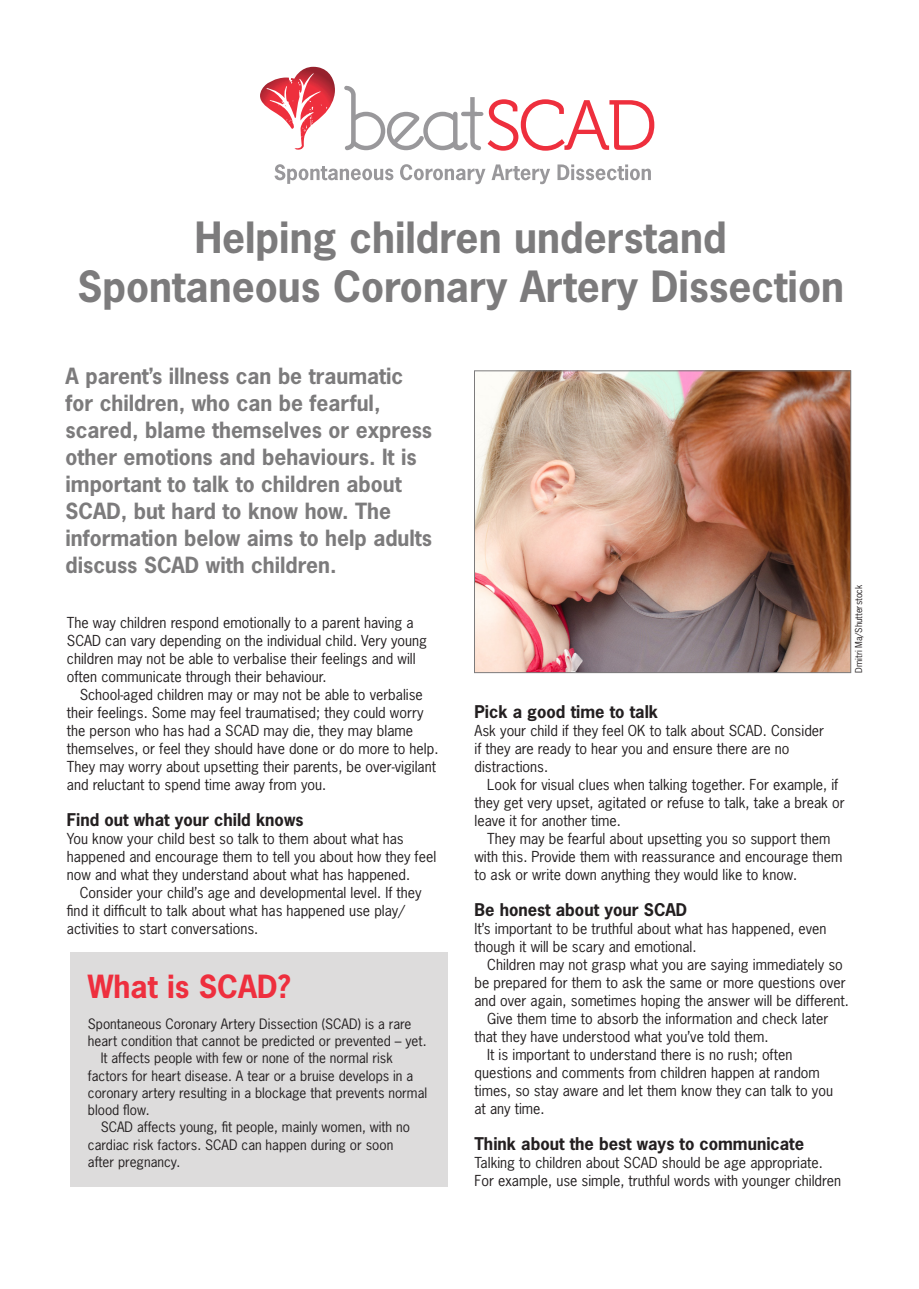
<style>
.page{position:relative;width:919px;height:1289px;background:#fff}
.page>*{position:absolute;margin:0;border:0;box-sizing:border-box;transform-origin:0 0}
.t1{font:700 40.5px/49.5px "News Gothic Std";color:#7c7b7c;text-align:center}
.t2{font:700 30px "News Gothic Std";color:#ee2f3e}
.t3{font:700 21px/27px "News Gothic Std";color:#7c7b7c}
.Subhead{font:700 16.5px "News Gothic Std";color:#231f20}
.Body_indented{font:14.25px/18px "News Gothic Std";color:#231f20}
.Body_not_indented{font:14.25px/18px "News Gothic Std";color:#231f20}
.t4{font:13.5px/17.2px "News Gothic Std";color:#231f20}
.t5{font:9px "News Gothic Std";color:#231f20}
</style>
<div class="page">
<img style="left:476px;top:372px;width:372px;height:298px">
<div style="left:474px;top:370px;width:376px;height:302px;border:1px solid #7c7b7c"></div>
<svg style="left:344px;top:86px;width:310px;height:65px"></svg>
<svg style="left:260px;top:67px;width:75px;height:83px"></svg>
<svg style="left:274px;top:164px;width:119px;height:20px"></svg>
<svg style="left:400px;top:164px;width:85px;height:20px"></svg>
<svg style="left:491px;top:164px;width:59px;height:20px"></svg>
<svg style="left:557px;top:164px;width:94px;height:16px"></svg>
<div style="left:70px;top:952px;width:377px;height:234px;background:#dddcdc"></div>
<p class="t1" style="left:77px;top:212px;width:768px">Helping children understand<br>Spontaneous Coronary Artery Dissection</p>
<p class="t3" style="left:66px;top:362px;width:368px">A parent’s illness can be traumatic for children, who can be fearful, scared, blame themselves or express other emotions and behaviours. It is important to talk to children about SCAD, but hard to know how. The information below aims to help adults discuss SCAD with children.</p>
<p class="Body_not_indented" style="left:67px;top:613px;width:362px">The way children respond emotionally to a parent having a SCAD can vary depending on the individual child. Very young children may not be able to verbalise their feelings and will often communicate through their behaviour.</p>
<p class="Body_indented" style="left:67px;top:685px;width:373px;text-indent:13px">School-aged children may or may not be able to verbalise their feelings. Some may feel traumatised; they could worry the person who has had a SCAD may die, they may blame themselves, or feel they should have done or do more to help.<br>They may worry about upsetting their parents, be over-vigilant and reluctant to spend time away from you.</p>
<p class="Subhead" style="left:67px;top:808px;width:238px">Find out what your child knows</p>
<p class="Body_not_indented" style="left:67px;top:829px;width:371px">You know your child best so talk to them about what has happened and encourage them to tell you about how they feel now and what they understand about what has happened.</p>
<p class="Body_indented" style="left:67px;top:883px;width:356px;text-indent:13px">Consider your child’s age and developmental level. If they find it difficult to talk about what has happened use play/ activities to start conversations.</p>
<p class="t2" style="left:88px;top:966px;width:205px">What is SCAD?</p>
<p class="t4" style="left:88px;top:1014px;width:340px">Spontaneous Coronary Artery Dissection (SCAD) is a rare heart condition that cannot be predicted or prevented – yet.</p>
<p class="t4" style="left:88px;top:1049px;width:341px;text-indent:13px">It affects people with few or none of the normal risk factors for heart disease. A tear or a bruise develops in a coronary artery resulting in a blockage that prevents normal blood flow.</p>
<p class="t4" style="left:88px;top:1118px;width:323px;text-indent:13px">SCAD affects young, fit people, mainly women, with no cardiac risk factors. SCAD can happen during or soon after pregnancy.</p>
<p class="t5" style="left:853px;top:672px;width:90px;rotate:-90deg">Dmitri Ma/Shutterstock</p>
<p class="Subhead" style="left:474px;top:700px;width:185px">Pick a good time to talk</p>
<p class="Body_not_indented" style="left:474px;top:721px;width:351px">Ask your child if they feel OK to talk about SCAD. Consider if they are ready to hear you and ensure there are no distractions.</p>
<p class="Body_indented" style="left:474px;top:775px;width:371px;text-indent:13px">Look for visual clues when talking together. For example, if they get very upset, agitated or refuse to talk, take a break or leave it for another time.</p>
<p class="Body_indented" style="left:474px;top:829px;width:369px;text-indent:13px">They may be fearful about upsetting you so support them with this. Provide them with reassurance and encourage them to ask or write down anything they would like to know.</p>
<p class="Subhead" style="left:474px;top:898px;width:214px">Be honest about your SCAD</p>
<p class="Body_not_indented" style="left:474px;top:919px;width:353px">It’s important to be truthful about what has happened, even though it will be scary and emotional.</p>
<p class="Body_indented" style="left:474px;top:955px;width:376px;text-align:center">Children may not grasp what you are saying immediately so<br>be prepared for them to ask the same or more questions over and over again, sometimes hoping the answer will be different.</p>
<p class="Body_indented" style="left:474px;top:1009px;width:355px;text-indent:13px">Give them time to absorb the information and check later that they have understood what you’ve told them.</p>
<p class="Body_indented" style="left:474px;top:1045px;width:360px;text-indent:13px">It is important to understand there is no rush; often questions and comments from children happen at random times, so stay aware and let them know they can talk to you at any time.</p>
<p class="Subhead" style="left:474px;top:1132px;width:331px">Think about the best ways to communicate</p>
<p class="Body_not_indented" style="left:474px;top:1153px;width:368px">Talking to children about SCAD should be age appropriate.<br>For example, use simple, truthful words with younger children</p>
</div>
